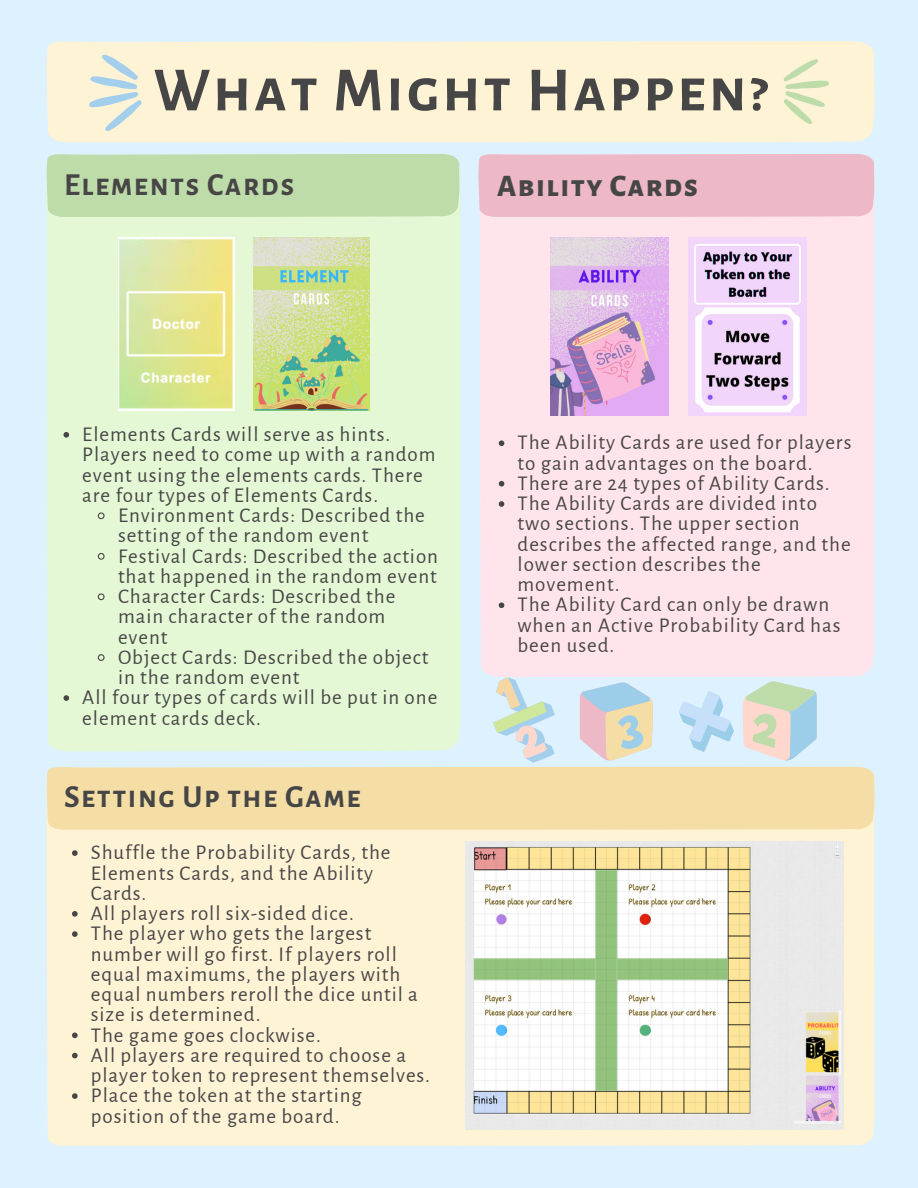
<style>
.page{position:relative;width:918px;height:1188px;background:#ddf1ff}
.page>*{position:absolute;margin:0;border:0;box-sizing:border-box;transform-origin:0 0}
.t1{font:700 63px "Alegreya Sans SC";letter-spacing:.045em;color:#474646}
.t2{font:700 31.5px "Alegreya Sans SC";letter-spacing:.045em;color:#474646}
.t3{font:800 31.5px "Alegreya Sans SC";letter-spacing:.045em;color:#474646}
.t4{font:21px/20.2px "Alegreya Sans";letter-spacing:.045em;color:#474646}
</style>
<div class="page">
<div style="left:47px;top:163px;width:414px;height:588px;background:#e4f8d5"></div>
<div style="left:47px;top:154px;width:412px;height:63px;background:#bedbaa"></div>
<div style="left:47px;top:41px;width:828px;height:101px;background:#fff3d6"></div>
<svg style="left:88px;top:50px;width:58px;height:82px;background:#e7e9db"></svg>
<svg style="left:783px;top:59px;width:46px;height:66px;background:#ebebc8"></svg>
<div style="left:480px;top:173px;width:395px;height:504px;background:#ffe4eb"></div>
<div style="left:478px;top:154px;width:396px;height:63px;background:#edb9c6"></div>
<img style="left:119px;top:238px;width:116px;height:173px">
<img style="left:550px;top:238px;width:118px;height:177px">
<img style="left:254px;top:238px;width:115px;height:173px">
<img style="left:688px;top:238px;width:118px;height:177px">
<div style="left:47px;top:830px;width:828px;height:316px;background:#fff3d6"></div>
<div style="left:47px;top:767px;width:828px;height:63px;background:#f4dea5"></div>
<img style="left:466px;top:841px;width:378px;height:288px">
<svg style="left:479px;top:666px;width:91px;height:106px"></svg>
<svg style="left:580px;top:682px;width:73px;height:79px"></svg>
<svg style="left:679px;top:681px;width:138px;height:80px"></svg>
<svg style="left:63px;top:432px;width:6px;height:6px"></svg>
<svg style="left:97px;top:512px;width:8px;height:8px"></svg>
<svg style="left:97px;top:552px;width:8px;height:9px"></svg>
<svg style="left:97px;top:593px;width:8px;height:8px"></svg>
<svg style="left:97px;top:653px;width:8px;height:9px"></svg>
<svg style="left:63px;top:695px;width:6px;height:6px"></svg>
<svg style="left:499px;top:440px;width:5px;height:6px"></svg>
<svg style="left:499px;top:481px;width:5px;height:6px"></svg>
<svg style="left:499px;top:501px;width:5px;height:6px"></svg>
<svg style="left:499px;top:602px;width:5px;height:6px"></svg>
<svg style="left:72px;top:850px;width:6px;height:6px"></svg>
<svg style="left:72px;top:911px;width:6px;height:6px"></svg>
<svg style="left:72px;top:931px;width:6px;height:6px"></svg>
<svg style="left:72px;top:1033px;width:6px;height:5px"></svg>
<svg style="left:72px;top:1053px;width:6px;height:5px"></svg>
<svg style="left:72px;top:1093px;width:6px;height:6px"></svg>
<h1 class="t1" style="left:153px;top:60px;width:616px">What Might Happen?</h1>
<h2 class="t2" style="left:64px;top:169px;width:232px">Elements Cards</h2>
<h2 class="t3" style="left:497px;top:170px;width:202px">Ability Cards</h2>
<p class="t4" style="left:82px;top:425px;width:355px">Elements Cards will serve as hints.<br>Players need to come up with a random event using the elements cards. There are four types of Elements Cards.</p>
<p class="t4" style="left:118px;top:506px;width:308px">Environment Cards: Described the</p>
<p class="t4" style="left:118px;top:526px;width:252px">setting of the random event</p>
<p class="t4" style="left:118px;top:546px;width:322px">Festival Cards: Described the action</p>
<p class="t4" style="left:118px;top:566px;width:320px">that happened in the random event</p>
<p class="t4" style="left:118px;top:587px;width:279px">Character Cards: Described the</p>
<p class="t4" style="left:118px;top:607px;width:269px">main character of the random</p>
<p class="t4" style="left:118px;top:627px;width:51px">event</p>
<p class="t4" style="left:118px;top:647px;width:312px">Object Cards: Described the object</p>
<p class="t4" style="left:118px;top:668px;width:183px">in the random event</p>
<p class="t4" style="left:82px;top:688px;width:357px">All four types of cards will be put in one</p>
<p class="t4" style="left:82px;top:708px;width:180px">element cards deck.</p>
<h2 class="t2" style="left:64px;top:782px;width:298px">Setting Up the Game</h2>
<p class="t4" style="left:91px;top:843px;width:341px">Shuffle the Probability Cards, the<br>Elements Cards, and the Ability<br>Cards.<br>All players roll six-sided dice.<br>The player who gets the largest number will go first. If players roll equal maximums, the players with equal numbers reroll the dice until a size is determined.<br>The game goes clockwise.<br>All players are required to choose a player token to represent themselves.<br>Place the token at the starting position of the game board.</p>
<p class="t4" style="left:518px;top:433px;width:335px">The Ability Cards are used for players to gain advantages on the board.<br>There are 24 types of Ability Cards.<br>The Ability Cards are divided into two sections. The upper section describes the affected range, and the lower section describes the movement.<br>The Ability Card can only be drawn when an Active Probability Card has been used.</p>
</div>
